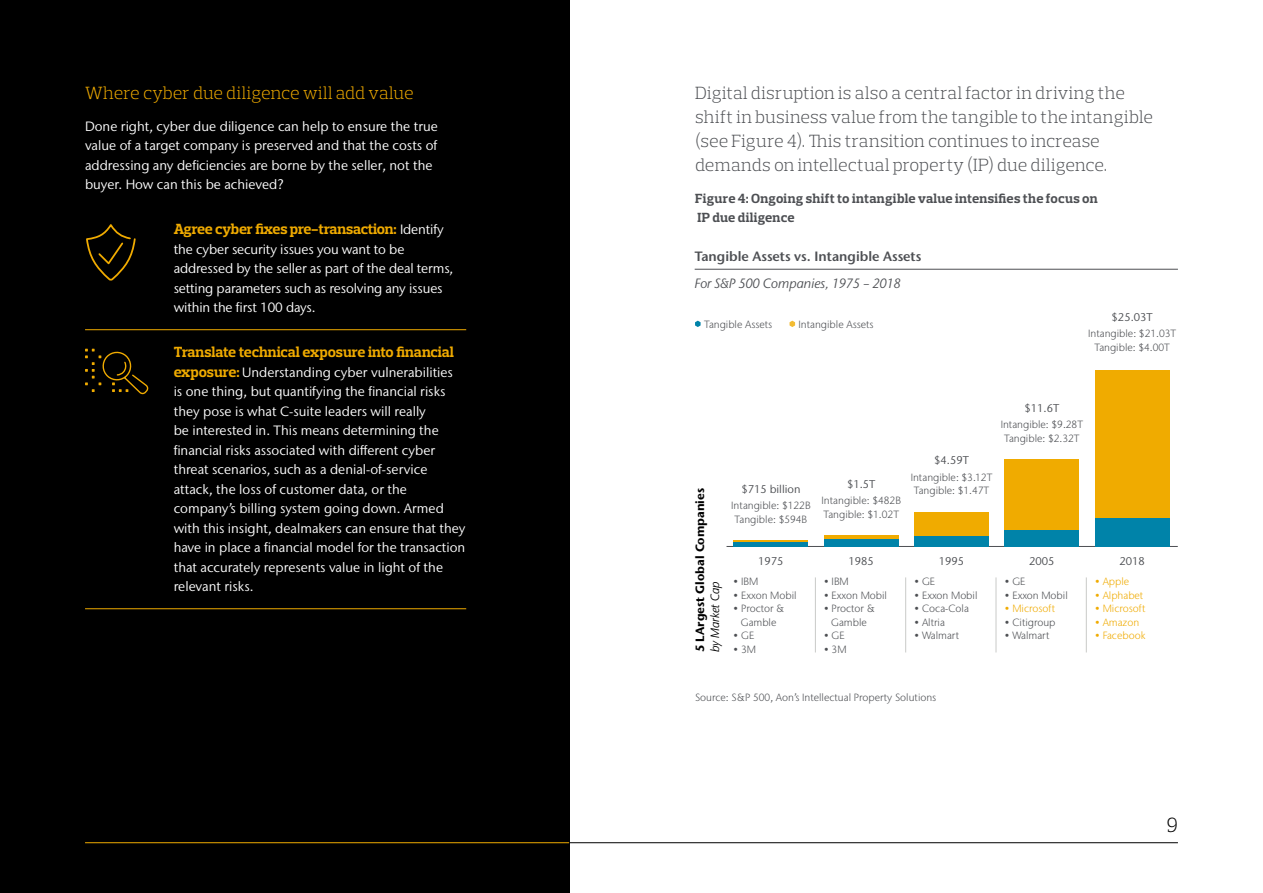
<style>
.page{position:relative;width:1263px;height:893px;background:#fff}
.page>*{position:absolute;margin:0;border:0;box-sizing:border-box;transform-origin:0 0}
.t1{font:300 21px "Prelo Slab";color:#000}
.Subhead_Lead_Para{font:300 18px/24px "Prelo Slab";letter-spacing:.01em;color:#4d4f53}
.Subhead_Lead_Para-2{font:300 18px "Prelo Slab";color:#f0ab00}
.Body_text__Stone_San{font:700 15px "Prelo Slab";letter-spacing:-.01em;color:#f0ab00}
.Body_text__Stone_San-2{font:13.5px/19.5px "Stone Sans IIITC Std";color:#fff}
.Body_6mm_Space_After{font:13.5px/19.5px "Stone Sans IIITC Std";color:#fff}
.Figure_No{font:700 13.5px/19.5px "Prelo Slab";letter-spacing:.02em;color:#4d4f53}
.t2{font:600 13.5px/27.3px "Stone Sans IIITC Pro";color:#4d4f53}
.t3{font:700 12px/15px "Stone Sans IIITC Std";color:#000}
.t4{font:11.25px "Stone Sans IIITC Std";color:#4d4f53}
.t5{font:300 10.5px/13.5px "Stone Sans IIITC Std";color:#4d4f53;text-align:center}
.t6{font:300 10.5px "Stone Sans IIITC Std";color:#f0ab00}
.s1{font-family:"Stone Sans IIITC Std";font-weight:400;font-size:13.5px;color:#fff}
.s2{font-family:"Prelo Slab";font-weight:700;font-size:15px;color:#f0ab00}
.s3{font-family:"Stone Sans IIITC Std";font-weight:400;font-style:italic}
.s4{font-weight:400;font-style:italic}
</style>
<div class="page">
<hr style="left:695px;top:269px;width:483px;height:1px;background:#4d4f53">
<hr style="left:726px;top:546px;width:452px;height:1px;background:#4d4f53">
<hr style="left:815px;top:577px;width:1px;height:75px;background:#c9cac8">
<hr style="left:905px;top:577px;width:1px;height:75px;background:#c9cac8">
<hr style="left:996px;top:577px;width:1px;height:75px;background:#c9cac8">
<hr style="left:1086px;top:577px;width:1px;height:75px;background:#c9cac8">
<div style="left:1095px;top:370px;width:74px;height:148px;background:#f0ab00"></div>
<div style="left:1095px;top:518px;width:74px;height:28px;background:#0083a9"></div>
<div style="left:1004px;top:459px;width:75px;height:71px;background:#f0ab00"></div>
<div style="left:1004px;top:530px;width:75px;height:16px;background:#0083a9"></div>
<div style="left:914px;top:512px;width:75px;height:24px;background:#f0ab00"></div>
<div style="left:914px;top:536px;width:75px;height:10px;background:#0083a9"></div>
<div style="left:824px;top:539px;width:75px;height:7px;background:#0083a9"></div>
<hr style="left:824px;top:536px;width:75px;height:3px;background:#f0ab00">
<hr style="left:733px;top:542px;width:75px;height:4px;background:#0083a9">
<hr style="left:733px;top:541px;width:75px;height:1px;background:#f0ab00">
<svg style="left:695px;top:321px;width:6px;height:6px"></svg>
<svg style="left:789px;top:321px;width:6px;height:6px"></svg>
<div style="left:0;top:0;width:569px;height:893px;background:#000"></div>
<hr style="left:85px;top:329px;width:381px;height:1px;background:#f0ab00">
<hr style="left:85px;top:608px;width:381px;height:1px;background:#f0ab00">
<svg style="left:86px;top:224px;width:50px;height:57px"></svg>
<svg style="left:85px;top:349px;width:63px;height:45px"></svg>
<hr style="left:85px;top:842px;width:1093px;height:1px;background:#000">
<hr style="left:85px;top:842px;width:484px;height:1px;background:#f0ab00">
<p class="Subhead_Lead_Para-2" style="left:85px;top:81px;width:330px">Where cyber due diligence will add value</p>
<p class="Body_6mm_Space_After" style="left:85px;top:116px;width:354px">Done right, cyber due diligence can help to ensure the true value of a target company is preserved and that the costs of addressing any deficiencies are borne by the seller, not the buyer. How can this be achieved?</p>
<p class="Body_text__Stone_San" style="left:174px;top:220px;width:272px">Agree cyber fixes pre-transaction: <span class="s1">Identify</span></p>
<p class="Body_text__Stone_San-2" style="left:174px;top:239px;width:281px">the cyber security issues you want to be addressed by the seller as part of the deal terms, setting parameters such as resolving any issues within the first 100 days.</p>
<p class="Body_text__Stone_San" style="left:174px;top:343px;width:282px">Translate technical exposure into financial</p>
<p class="Body_text__Stone_San-2" style="left:174px;top:362px;width:293px"><span class="s2">exposure:</span> Understanding cyber vulnerabilities<br>is one thing, but quantifying the financial risks they pose is what C-suite leaders will really<br>be interested in. This means determining the financial risks associated with different cyber threat scenarios, such as a denial-of-service attack, the loss of customer data, or the company’s billing system going down. Armed with this insight, dealmakers can ensure that they have in place a financial model for the transaction that accurately represents value in light of the relevant risks.</p>
<p class="Subhead_Lead_Para" style="left:695px;top:80px;width:459px">Digital disruption is also a central factor in driving the shift in business value from the tangible to the intangible (see Figure 4). This transition continues to increase demands on intellectual property (IP) due diligence.</p>
<p class="Figure_No" style="left:695px;top:188px;width:404px">Figure 4: Ongoing shift to intangible value intensifies the focus on<br>IP due diligence</p>
<p class="t2" style="left:695px;top:243px;width:228px">Tangible Assets vs. Intangible Assets<br><span class="s3">For S&amp;P 500 Companies, 1975 – 2018</span></p>
<p class="t5" style="left:704px;top:317px;width:70px">Tangible Assets</p>
<p class="t5" style="left:798px;top:317px;width:77px">Intangible Assets</p>
<p class="t4" style="left:1112px;top:310px;width:43px">$25.03T</p>
<p class="t5" style="left:1088px;top:327px;width:90px">Intangible: $21.03T<br>Tangible: $4.00T</p>
<p class="t4" style="left:1024px;top:401px;width:36px">$11.6T</p>
<p class="t5" style="left:1001px;top:418px;width:84px">Intangible: $9.28T<br>Tangible: $2.32T</p>
<p class="t3" style="left:692px;top:652px;width:166px;rotate:-90deg">5 LArgest Global Companies <span class="s4">by Market Cap</span></p>
<p class="t4" style="left:741px;top:482px;width:60px">$715 billion</p>
<p class="t5" style="left:731px;top:499px;width:81px">Intangible: $122B<br>Tangible: $594B</p>
<p class="t4" style="left:758px;top:554px;width:27px">1975</p>
<p class="t5" style="left:733px;top:575px;width:27px">• IBM</p>
<p class="t5" style="left:733px;top:588px;width:65px">• Exxon Mobil</p>
<p class="t5" style="left:733px;top:602px;width:53px">• Proctor &amp;<br>Gamble</p>
<p class="t5" style="left:733px;top:629px;width:22px">• GE</p>
<p class="t5" style="left:733px;top:642px;width:24px">• 3M</p>
<p class="t4" style="left:847px;top:477px;width:30px">$1.5T</p>
<p class="t5" style="left:821px;top:494px;width:81px;text-align:left">Intangible: $482B<br>Tangible: $1.02T</p>
<p class="t4" style="left:934px;top:454px;width:36px">$4.59T</p>
<p class="t5" style="left:911px;top:470px;width:83px;text-align:left">Intangible: $3.12T<br>Tangible: $1.47T</p>
<p class="t4" style="left:848px;top:554px;width:27px">1985</p>
<p class="t4" style="left:939px;top:554px;width:27px">1995</p>
<p class="t4" style="left:1029px;top:554px;width:27px">2005</p>
<p class="t4" style="left:1119px;top:554px;width:27px">2018</p>
<p class="t5" style="left:824px;top:575px;width:27px">• IBM</p>
<p class="t5" style="left:824px;top:588px;width:65px">• Exxon Mobil</p>
<p class="t5" style="left:824px;top:602px;width:53px">• Proctor &amp;<br>Gamble</p>
<p class="t5" style="left:824px;top:629px;width:22px">• GE</p>
<p class="t5" style="left:824px;top:642px;width:24px">• 3M</p>
<p class="t5" style="left:914px;top:575px;width:22px">• GE</p>
<p class="t5" style="left:914px;top:588px;width:65px">• Exxon Mobil</p>
<p class="t5" style="left:914px;top:602px;width:56px">• Coca-Cola</p>
<p class="t5" style="left:914px;top:615px;width:32px">• Altria</p>
<p class="t5" style="left:914px;top:629px;width:46px">• Walmart</p>
<p class="t5" style="left:1004px;top:575px;width:22px">• GE</p>
<p class="t5" style="left:1004px;top:588px;width:65px">• Exxon Mobil</p>
<p class="t6" style="left:1004px;top:602px;width:52px">• Microsoft</p>
<p class="t5" style="left:1004px;top:615px;width:53px">• Citigroup</p>
<p class="t5" style="left:1004px;top:629px;width:46px">• Walmart</p>
<p class="t6" style="left:1095px;top:575px;width:36px">• Apple</p>
<p class="t6" style="left:1095px;top:589px;width:50px">• Alphabet</p>
<p class="t6" style="left:1095px;top:602px;width:52px">• Microsoft</p>
<p class="t6" style="left:1095px;top:616px;width:46px">• Amazon</p>
<p class="t6" style="left:1095px;top:629px;width:52px">• Facebook</p>
<p class="t5" style="left:695px;top:691px;width:243px">Source: S&amp;P 500, Aon’s Intellectual Property Solutions</p>
<h1 class="t1" style="left:1166px;top:812px;width:13px">9</h1>
</div>
